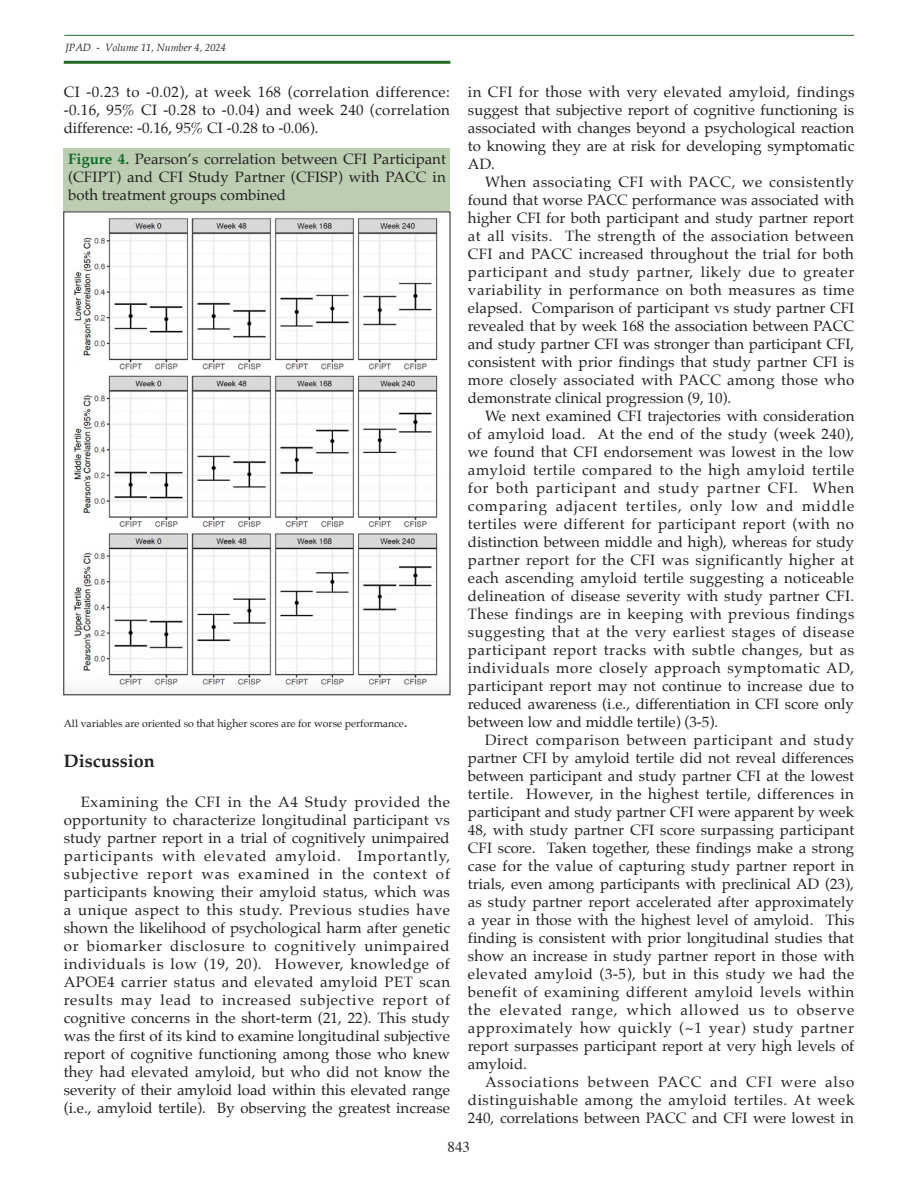
<style>
.page{position:relative;width:918px;height:1188px;background:#fff}
.page>*{position:absolute;margin:0;border:0;box-sizing:border-box;transform-origin:0 0}
.TITRE_1{font:700 18px "Palatino";color:#231f20}
.TITRE_1-2{font:15px/18px "Palatino";color:#231f20;text-align:justify}
.t1{font:15px "Times";color:#231f20}
.t2{font:10.5px "Palatino";color:#231f20}
.t3{font:italic 10.5px "Palatino";color:#231f20}
.s1{font-weight:700;color:#086c28}
.s2{font-size:15px}
</style>
<div class="page">
<hr style="left:64px;top:35px;width:790px;height:1px;background:#246c24">
<hr style="left:64px;top:61px;width:386px;height:3px;background:#246c24">
<div style="left:64px;top:148px;width:386px;height:64px;background:#bcceb1"></div>
<img style="left:65px;top:218px;width:383px;height:475px">
<p class="t3" style="left:66px;top:38px;width:162px">JPAD - Volume 11, Number 4, 2024</p>
<p class="TITRE_1-2" style="left:64px;top:83px;width:388px">CI -0.23 to -0.02), at week 168 (correlation difference: -0.16, 95% CI -0.28 to -0.04) and week 240 (correlation difference: -0.16, 95% CI -0.28 to -0.06).</p>
<p class="TITRE_1-2" style="left:68px;top:150px;width:379px"><span class="s1">Figure 4.</span> Pearson’s correlation between CFI Participant (CFIPT) and CFI Study Partner (CFISP) with PACC in both treatment groups combined</p>
<p class="t2" style="left:64px;top:715px;width:345px">All variables are oriented so that higher scores are for worse performance<span class="s2">.</span></p>
<p class="TITRE_1" style="left:64px;top:745px;width:92px">Discussion</p>
<p class="TITRE_1-2" style="left:64px;top:792px;width:388px;text-indent:17px">Examining the CFI in the A4 Study provided the opportunity to characterize longitudinal participant vs study partner report in a trial of cognitively unimpaired participants with elevated amyloid. Importantly, subjective report was examined in the context of participants knowing their amyloid status, which was a unique aspect to this study. Previous studies have shown the likelihood of psychological harm after genetic or biomarker disclosure to cognitively unimpaired individuals is low (19, 20). However, knowledge of APOE4 carrier status and elevated amyloid PET scan results may lead to increased subjective report of cognitive concerns in the short-term (21, 22). This study was the first of its kind to examine longitudinal subjective report of cognitive functioning among those who knew they had elevated amyloid, but who did not know the severity of their amyloid load within this elevated range (i.e., amyloid tertile). By observing the greatest increase</p>
<p class="TITRE_1-2" style="left:468px;top:83px;width:388px">in CFI for those with very elevated amyloid, findings suggest that subjective report of cognitive functioning is associated with changes beyond a psychological reaction to knowing they are at risk for developing symptomatic AD.</p>
<p class="TITRE_1-2" style="left:468px;top:173px;width:388px;text-indent:17px">When associating CFI with PACC, we consistently found that worse PACC performance was associated with higher CFI for both participant and study partner report at all visits. The strength of the association between CFI and PACC increased throughout the trial for both participant and study partner, likely due to greater variability in performance on both measures as time elapsed. Comparison of participant vs study partner CFI revealed that by week 168 the association between PACC and study partner CFI was stronger than participant CFI, consistent with prior findings that study partner CFI is more closely associated with PACC among those who demonstrate clinical progression (9, 10).</p>
<p class="TITRE_1-2" style="left:468px;top:407px;width:388px;text-indent:17px">We next examined CFI trajectories with consideration of amyloid load. At the end of the study (week 240), we found that CFI endorsement was lowest in the low amyloid tertile compared to the high amyloid tertile for both participant and study partner CFI. When comparing adjacent tertiles, only low and middle tertiles were different for participant report (with no distinction between middle and high), whereas for study partner report for the CFI was significantly higher at each ascending amyloid tertile suggesting a noticeable delineation of disease severity with study partner CFI.<br>These findings are in keeping with previous findings suggesting that at the very earliest stages of disease participant report tracks with subtle changes, but as individuals more closely approach symptomatic AD, participant report may not continue to increase due to reduced awareness (i.e., differentiation in CFI score only between low and middle tertile) (3-5).</p>
<p class="TITRE_1-2" style="left:468px;top:731px;width:388px;text-indent:17px">Direct comparison between participant and study partner CFI by amyloid tertile did not reveal differences between participant and study partner CFI at the lowest tertile. However, in the highest tertile, differences in participant and study partner CFI were apparent by week 48, with study partner CFI score surpassing participant CFI score. Taken together, these findings make a strong case for the value of capturing study partner report in trials, even among participants with preclinical AD (23), as study partner report accelerated after approximately a year in those with the highest level of amyloid. This finding is consistent with prior longitudinal studies that show an increase in study partner report in those with elevated amyloid (3-5), but in this study we had the benefit of examining different amyloid levels within the elevated range, which allowed us to observe approximately how quickly (~1 year) study partner report surpasses participant report at very high levels of amyloid.</p>
<p class="TITRE_1-2" style="left:468px;top:1073px;width:388px;text-indent:17px">Associations between PACC and CFI were also distinguishable among the amyloid tertiles. At week 240, correlations between PACC and CFI were lowest in</p>
<p class="t1" style="left:448px;top:1132px;width:24px">843</p>
</div>
